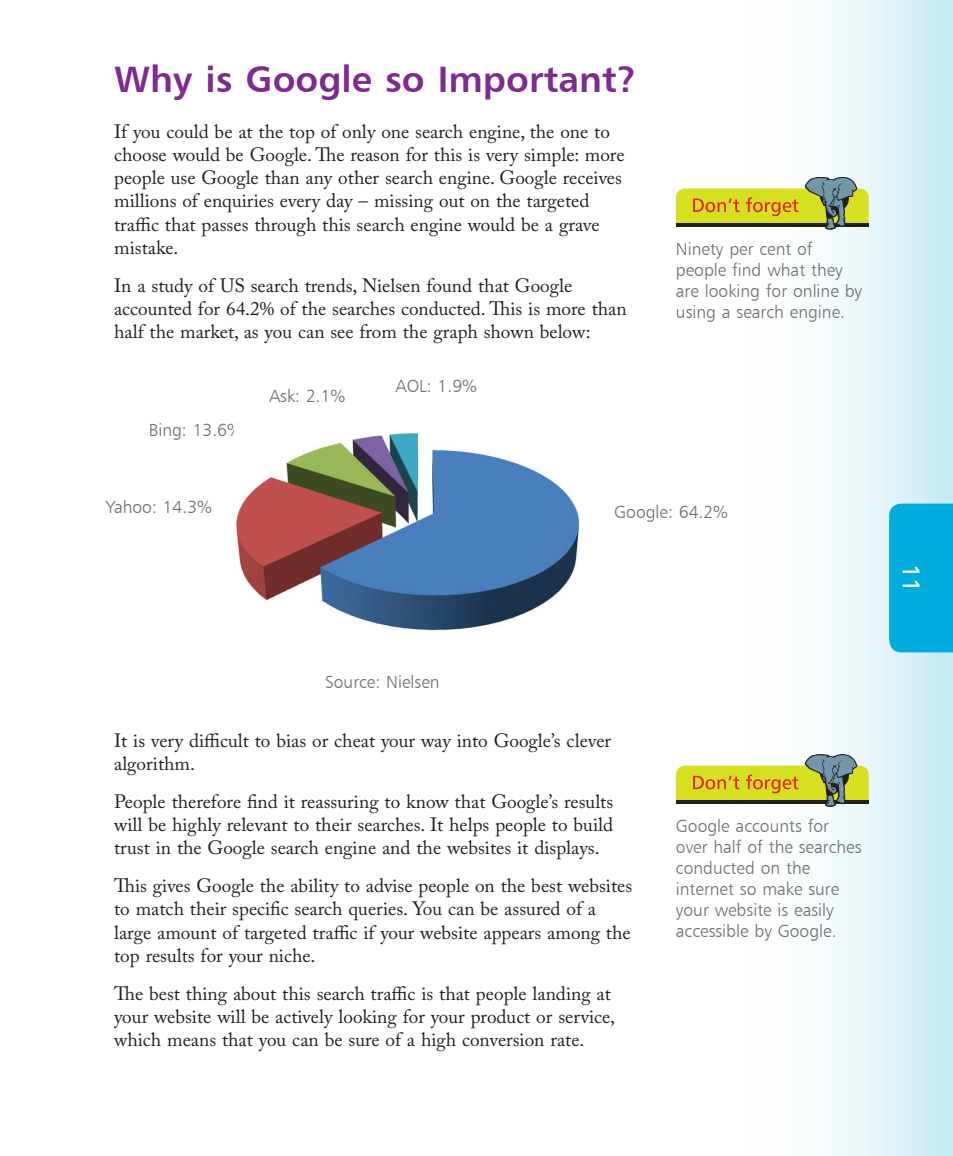
<style>
.page{position:relative;width:953px;height:1156px;background:#fff}
.page>*{position:absolute;margin:0;border:0;box-sizing:border-box;transform-origin:0 0}
.Heading{font:36.75px "Humanist 777 BT Bold B";color:#802990}
.t1{font:24.5px "Humanist 777 BT Roman B";color:#fff}
.Body_text{font:19.25px/23.1px "Adobe Caslon Pro";color:#231f20}
.Icontext{font:17.5px/21px "Humanist 777 BT Light B";color:#6c6d70}
</style>
<div class="page">
<svg style="left:675px;top:0;width:277px;height:1156px"></svg>
<div style="left:889px;top:504px;width:63px;height:148px;background:#00acdd"></div>
<svg style="left:676px;top:754px;width:192px;height:53px"></svg>
<img style="left:236px;top:433px;width:344px;height:198px">
<svg style="left:676px;top:177px;width:192px;height:53px"></svg>
<p class="Heading" style="left:115px;top:56px;width:523px">Why is Google so Important?</p>
<p class="Body_text" style="left:114px;top:120px;width:512px">If you could be at the top of only one search engine, the one to choose would be Google. The reason for this is very simple: more people use Google than any other search engine. Google receives millions of enquiries every day – missing out on the targeted traffic that passes through this search engine would be a grave mistake.</p>
<p class="Body_text" style="left:114px;top:273px;width:514px">In a study of US search trends, Nielsen found that Google accounted for 64.2% of the searches conducted. This is more than half the market, as you can see from the graph shown below:</p>
<p class="Icontext" style="left:149px;top:419px;width:94px">Bing: 13.6%</p>
<p class="Icontext" style="left:269px;top:385px;width:78px">Ask: 2.1%</p>
<p class="Icontext" style="left:395px;top:375px;width:83px">AOL: 1.9%</p>
<p class="Icontext" style="left:676px;top:238px;width:188px">Ninety per cent of people find what they are looking for online by using a search engine.</p>
<p class="Icontext" style="left:106px;top:496px;width:107px">Yahoo: 14.3%</p>
<p class="Icontext" style="left:614px;top:501px;width:115px">Google: 64.2%</p>
<p class="Icontext" style="left:325px;top:671px;width:116px">Source: Nielsen</p>
<p class="Body_text" style="left:114px;top:729px;width:498px">It is very difficult to bias or cheat your way into Google’s clever algorithm.</p>
<p class="Body_text" style="left:114px;top:790px;width:500px;text-align:justify">People therefore find it reassuring to know that Google’s results will be highly relevant to their searches. It helps people to build trust in the Google search engine and the websites it displays.</p>
<p class="Body_text" style="left:114px;top:874px;width:519px">This gives Google the ability to advise people on the best websites to match their specific search queries. You can be assured of a large amount of targeted traffic if your website appears among the top results for your niche.</p>
<p class="Body_text" style="left:114px;top:981px;width:502px">The best thing about this search traffic is that people landing at your website will be actively looking for your product or service, which means that you can be sure of a high conversion rate.</p>
<p class="Icontext" style="left:676px;top:815px;width:187px">Google accounts for over half of the searches conducted on the internet so make sure your website is easily accessible by Google.</p>
<p class="t1" style="left:926px;top:564px;width:30px;rotate:90deg">11</p>
</div>
